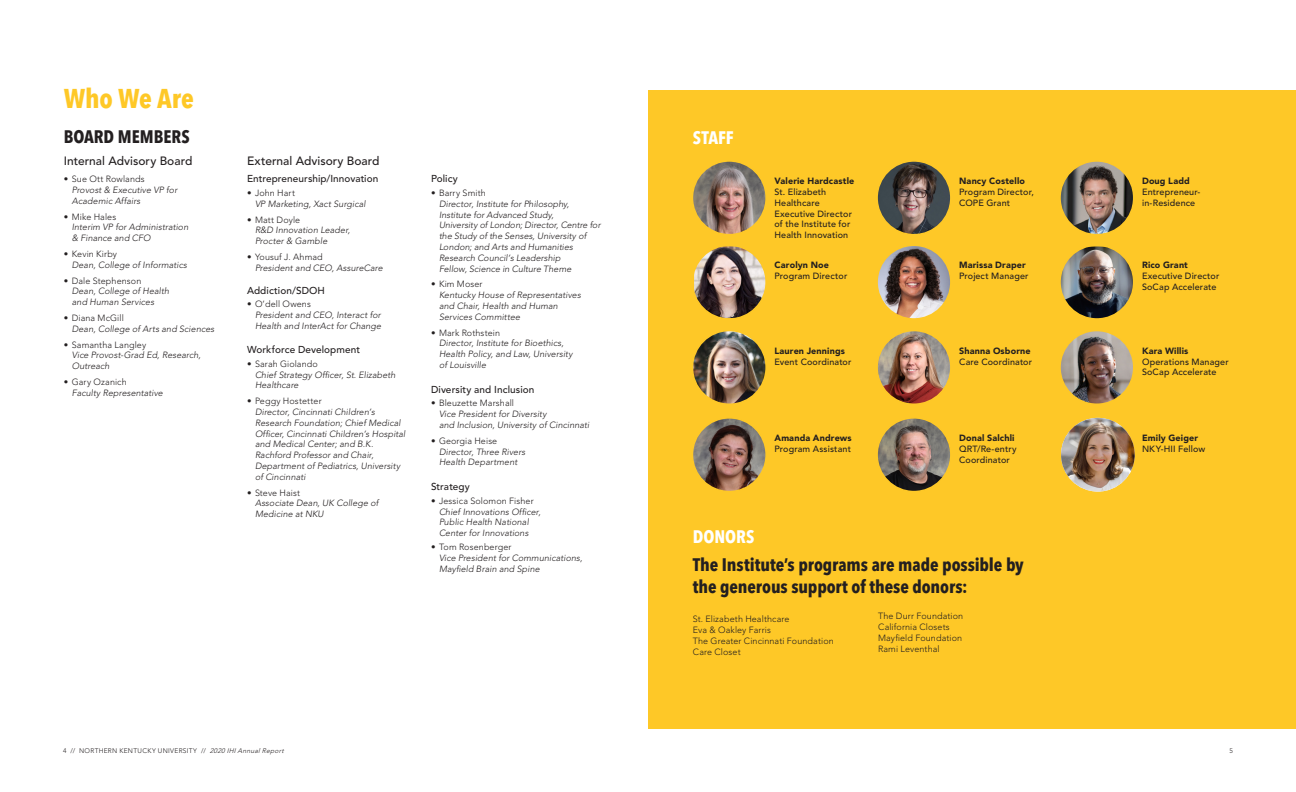
<style>
.page{position:relative;width:1296px;height:792px;background:#fff}
.page>*{position:absolute;margin:0;border:0;box-sizing:border-box;transform-origin:0 0}
.t1{font:700 condensed 27px "Avenir Next LT Pro";letter-spacing:-.005em;color:#fec827}
.t2{font:700 condensed 18px/21.6px "Avenir Next LT Pro";letter-spacing:-.005em;color:#231f20}
.t3{font:700 condensed 18px "Avenir Next LT Pro";color:#fff}
.t4{font:500 12px "Avenir LT Std";color:#231f20}
.t5{font:500 10px "Avenir LT Std";letter-spacing:.01em;color:#231f20}
.t6{font:italic 300 9px/10.8px "Avenir LT Std";letter-spacing:.005em;color:#231f20}
.t7{font:300 9px "Avenir LT Std";letter-spacing:.01em;color:#231f20}
.t8{font:500 9px/10.8px "Avenir LT Std";letter-spacing:.015em;color:#231f20}
.t9{font:900 9px "Avenir LT Std";letter-spacing:.015em;color:#231f20}
.t10{font:300 6.6px "Avenir LT Std";letter-spacing:.045em;color:#231f20}
.s1{font-style:normal}
.s2{font-style:italic}
</style>
<div class="page">
<div style="left:648px;top:90px;width:648px;height:638px;background:#fec827"></div>
<img style="left:692px;top:161px;width:74px;height:74px;border-radius:37px">
<div style="left:692px;top:160px;width:75px;height:75px;border:2px solid #fec827;border-radius:50%"></div>
<img style="left:695px;top:247px;width:69px;height:70px">
<div style="left:692px;top:244px;width:75px;height:76px;border:2px solid #fec827;border-radius:50%"></div>
<img style="left:692px;top:331px;width:74px;height:73px;border-radius:37px">
<div style="left:692px;top:330px;width:75px;height:75px;border:2px solid #fec827;border-radius:50%"></div>
<img style="left:692px;top:418px;width:74px;height:74px;border-radius:37px">
<div style="left:692px;top:417px;width:75px;height:75px;border:2px solid #fec827;border-radius:50%"></div>
<img style="left:877px;top:161px;width:74px;height:74px;border-radius:37px">
<div style="left:876px;top:160px;width:76px;height:75px;border:2px solid #fec827;border-radius:50%"></div>
<img style="left:879px;top:247px;width:70px;height:70px">
<div style="left:876px;top:244px;width:76px;height:76px;border:2px solid #fec827;border-radius:50%"></div>
<img style="left:877px;top:331px;width:74px;height:73px;border-radius:37px">
<div style="left:876px;top:330px;width:76px;height:75px;border:2px solid #fec827;border-radius:50%"></div>
<img style="left:877px;top:418px;width:74px;height:74px;border-radius:37px">
<div style="left:876px;top:417px;width:76px;height:75px;border:2px solid #fec827;border-radius:50%"></div>
<img style="left:1060px;top:161px;width:74px;height:74px;border-radius:37px">
<div style="left:1059px;top:160px;width:76px;height:75px;border:2px solid #fec827;border-radius:50%"></div>
<img style="left:1062px;top:247px;width:70px;height:70px">
<div style="left:1059px;top:244px;width:76px;height:76px;border:2px solid #fec827;border-radius:50%"></div>
<img style="left:1060px;top:331px;width:74px;height:73px;border-radius:37px">
<div style="left:1059px;top:330px;width:76px;height:75px;border:2px solid #fec827;border-radius:50%"></div>
<img style="left:1061px;top:418px;width:74px;height:74px;border-radius:37px">
<p class="t1" style="left:64px;top:82px;width:132px">Who We Are</p>
<p class="t2" style="left:64px;top:126px;width:128px">BOARD MEMBERS</p>
<p class="t3" style="left:693px;top:127px;width:42px">STAFF</p>
<p class="t4" style="left:64px;top:154px;width:130px">Internal Advisory Board</p>
<p class="t7" style="left:64px;top:174px;width:82px">• Sue Ott Rowlands</p>
<p class="t6" style="left:72px;top:185px;width:107px">Provost &amp; Executive VP for</p>
<p class="t6" style="left:72px;top:195px;width:70px">Academic Affairs</p>
<p class="t7" style="left:64px;top:211px;width:54px">• Mike Hales</p>
<p class="t6" style="left:72px;top:222px;width:118px">Interim VP for Administration &amp; Finance and CFO</p>
<p class="t7" style="left:64px;top:249px;width:55px">• Kevin Kirby</p>
<p class="t6" style="left:72px;top:259px;width:117px">Dean, College of Informatics</p>
<p class="t7" style="left:64px;top:275px;width:79px">• Dale Stephenson</p>
<p class="t6" style="left:72px;top:286px;width:99px">Dean, College of Health and Human Services</p>
<p class="t7" style="left:64px;top:313px;width:61px">• Diana McGill</p>
<p class="t6" style="left:72px;top:323px;width:144px">Dean, College of Arts and Sciences</p>
<p class="t7" style="left:64px;top:339px;width:84px">• Samantha Langley</p>
<p class="t6" style="left:72px;top:350px;width:130px">Vice Provost-Grad Ed, Research,<br>Outreach</p>
<p class="t7" style="left:64px;top:377px;width:64px">• Gary Ozanich</p>
<p class="t6" style="left:72px;top:387px;width:93px">Faculty Representative</p>
<p class="t4" style="left:247px;top:154px;width:134px">External Advisory Board</p>
<p class="t5" style="left:247px;top:173px;width:133px">Entrepreneurship/Innovation</p>
<p class="t7" style="left:247px;top:188px;width:50px">• John Hart</p>
<p class="t6" style="left:255px;top:198px;width:112px">VP Marketing, Xact Surgical</p>
<p class="t7" style="left:247px;top:214px;width:55px">• Matt Doyle</p>
<p class="t6" style="left:255px;top:225px;width:97px">R&amp;D Innovation Leader,<br>Procter &amp; Gamble</p>
<p class="t7" style="left:247px;top:252px;width:77px">• Yousuf J. Ahmad</p>
<p class="t6" style="left:255px;top:262px;width:129px">President and CEO, AssureCare</p>
<p class="t5" style="left:247px;top:284px;width:80px">Addiction/SDOH</p>
<p class="t7" style="left:247px;top:299px;width:65px">• O’dell Owens</p>
<p class="t6" style="left:255px;top:310px;width:128px">President and CEO, Interact for<br>Health and InterAct for Change</p>
<p class="t5" style="left:247px;top:344px;width:115px">Workforce Development</p>
<p class="t7" style="left:247px;top:358px;width:72px">• Sarah Giolando</p>
<p class="t6" style="left:255px;top:369px;width:142px">Chief Strategy Officer, St. Elizabeth<br>Healthcare</p>
<p class="t7" style="left:247px;top:396px;width:76px">• Peggy Hostetter</p>
<p class="t6" style="left:255px;top:407px;width:152px">Director, Cincinnati Children’s Research Foundation; Chief Medical Officer, Cincinnati Children’s Hospital and Medical Center; and B.K.<br>Rachford Professor and Chair, Department of Pediatrics, University</p>
<p class="t6" style="left:255px;top:471px;width:52px">of Cincinnati</p>
<p class="t7" style="left:247px;top:487px;width:55px">• Steve Haist</p>
<p class="t6" style="left:255px;top:498px;width:125px">Associate Dean, UK College of<br>Medicine at NKU</p>
<p class="t5" style="left:431px;top:173px;width:28px">Policy</p>
<p class="t7" style="left:431px;top:188px;width:56px">• Barry Smith</p>
<p class="t6" style="left:439px;top:198px;width:163px">Director, Institute for Philosophy, Institute for Advanced Study,<br>University of London; Director, Centre for the Study of the Senses, University of London; and Arts and Humanities Research Council’s Leadership<br>Fellow, Science in Culture Theme</p>
<p class="t7" style="left:431px;top:279px;width:53px">• Kim Moser</p>
<p class="t6" style="left:439px;top:290px;width:143px">Kentucky House of Representatives and Chair, Health and Human<br>Services Committee</p>
<p class="t7" style="left:431px;top:327px;width:71px">• Mark Rothstein</p>
<p class="t6" style="left:439px;top:338px;width:135px">Director, Institute for Bioethics,<br>Health Policy, and Law, University</p>
<p class="t6" style="left:439px;top:360px;width:49px">of Louisville</p>
<p class="t5" style="left:431px;top:383px;width:105px">Diversity and Inclusion</p>
<p class="t7" style="left:431px;top:398px;width:85px">• Bleuzette Marshall</p>
<p class="t6" style="left:439px;top:409px;width:152px">Vice President for Diversity<br>and Inclusion, University of Cincinnati</p>
<p class="t7" style="left:431px;top:435px;width:68px">• Georgia Heise</p>
<p class="t6" style="left:439px;top:446px;width:88px">Director, Three Rivers</p>
<p class="t6" style="left:439px;top:457px;width:80px">Health Department</p>
<p class="t5" style="left:431px;top:481px;width:40px">Strategy</p>
<p class="t6" style="left:439px;top:495px;width:103px;text-indent:-8px"><span class="s1">• Jessica Solomon Fisher<br></span>Chief Innovations Officer,<br>Public Health National<br>Center for Innovations</p>
<p class="t7" style="left:431px;top:542px;width:82px">• Tom Rosenberger</p>
<p class="t6" style="left:439px;top:552px;width:145px">Vice President for Communications,<br>Mayfield Brain and Spine</p>
<p class="t9" style="left:774px;top:176px;width:81px">Valerie Hardcastle</p>
<p class="t8" style="left:774px;top:187px;width:79px">St. Elizabeth<br>Healthcare<br>Executive Director of the Institute for<br>Health Innovation</p>
<p class="t9" style="left:774px;top:260px;width:56px">Carolyn Noe</p>
<p class="t8" style="left:774px;top:271px;width:74px">Program Director</p>
<p class="t9" style="left:959px;top:176px;width:67px">Nancy Costello</p>
<p class="t8" style="left:959px;top:187px;width:76px">Program Director,<br>COPE Grant</p>
<p class="t9" style="left:959px;top:260px;width:68px">Marissa Draper</p>
<p class="t8" style="left:959px;top:271px;width:71px">Project Manager</p>
<p class="t9" style="left:774px;top:345px;width:72px">Lauren Jennings</p>
<p class="t8" style="left:774px;top:356px;width:78px">Event Coordinator</p>
<p class="t9" style="left:959px;top:345px;width:73px">Shanna Osborne</p>
<p class="t8" style="left:959px;top:356px;width:74px">Care Coordinator</p>
<p class="t9" style="left:774px;top:432px;width:79px">Amanda Andrews</p>
<p class="t8" style="left:774px;top:444px;width:78px">Program Assistant</p>
<p class="t9" style="left:959px;top:432px;width:57px">Donal Salchli</p>
<p class="t8" style="left:959px;top:444px;width:59px">QRT/Re-entry<br>Coordinator</p>
<p class="t3" style="left:693px;top:526px;width:63px">DONORS</p>
<p class="t2" style="left:693px;top:554px;width:333px">The Institute’s programs are made possible by the generous support of these donors:</p>
<p class="t7" style="left:693px;top:614px;width:98px">St. Elizabeth Healthcare</p>
<p class="t7" style="left:693px;top:625px;width:80px">Eva &amp; Oakley Farris</p>
<p class="t7" style="left:693px;top:635px;width:142px">The Greater Cincinnati Foundation</p>
<p class="t7" style="left:693px;top:646px;width:49px">Care Closet</p>
<p class="t7" style="left:878px;top:611px;width:87px">The Durr Foundation</p>
<p class="t7" style="left:878px;top:622px;width:73px">California Closets</p>
<p class="t7" style="left:878px;top:632px;width:86px">Mayfield Foundation</p>
<p class="t7" style="left:878px;top:643px;width:63px">Rami Leventhal</p>
<p class="t9" style="left:1142px;top:176px;width:49px">Doug Ladd</p>
<p class="t8" style="left:1142px;top:187px;width:60px">Entrepreneur-</p>
<p class="t8" style="left:1142px;top:197px;width:55px">in-Residence</p>
<p class="t9" style="left:1142px;top:260px;width:47px">Rico Grant</p>
<p class="t8" style="left:1142px;top:271px;width:79px">Executive Director</p>
<p class="t8" style="left:1142px;top:282px;width:76px">SoCap Accelerate</p>
<p class="t9" style="left:1142px;top:345px;width:48px">Kara Willis</p>
<p class="t8" style="left:1142px;top:356px;width:88px">Operations Manager<br>SoCap Accelerate</p>
<p class="t9" style="left:1142px;top:432px;width:58px">Emily Geiger</p>
<p class="t8" style="left:1142px;top:444px;width:65px">NKY-HII Fellow</p>
<p class="t10" style="left:63px;top:747px;width:224px">4 // NORTHERN KENTUCKY UNIVERSITY // <span class="s2">2020 IHIAnnualReport</span></p>
<p class="t10" style="left:1230px;top:747px;width:5px">5</p>
</div>
